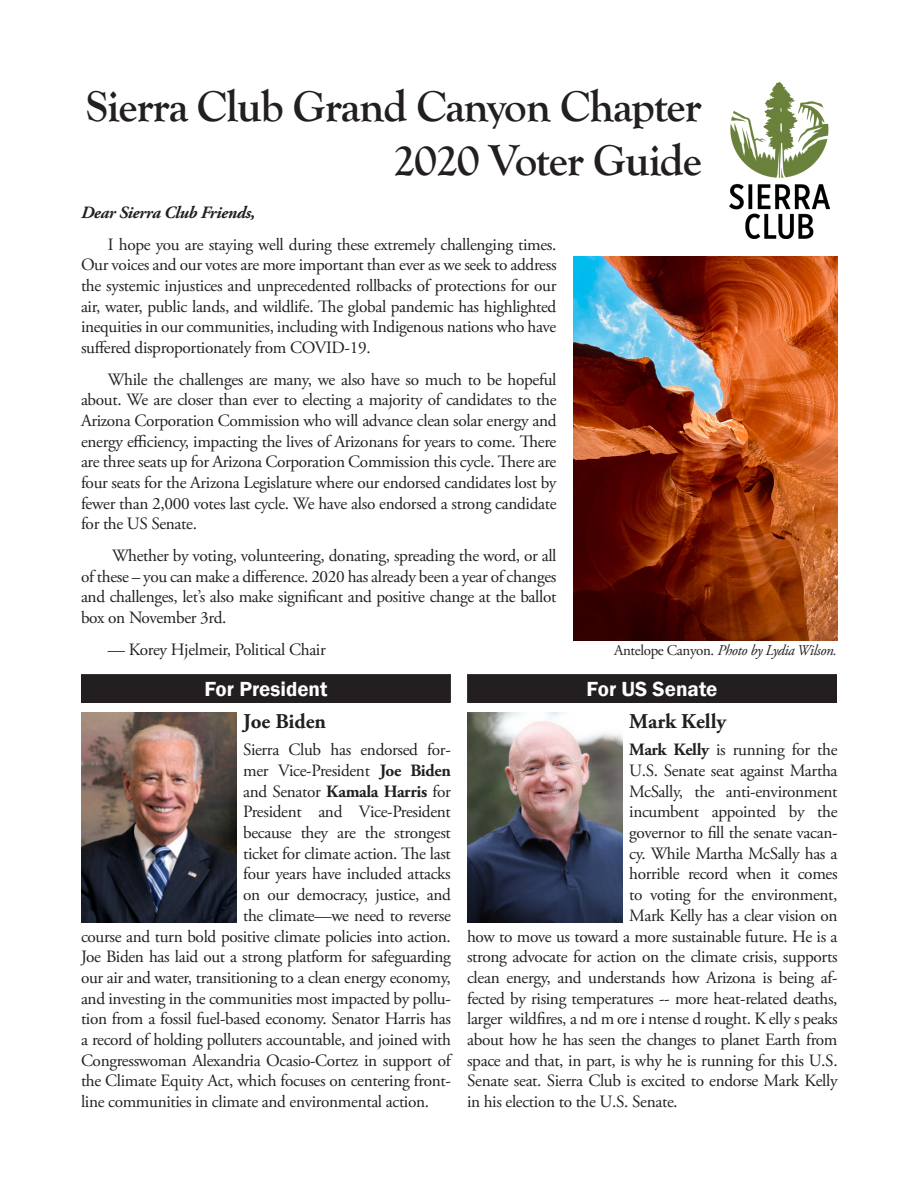
<style>
.page{position:relative;width:918px;height:1188px;background:#fff}
.page>*{position:absolute;margin:0;border:0;box-sizing:border-box;transform-origin:0 0}
.t1{font:700 45px "Goudy Old Style T";letter-spacing:-.025em;color:#231f20}
.t2{font:600 21px "Franklin Gothic";color:#fff}
.t3{font:700 21px "Adobe Garamond Pro";color:#231f20}
.t4{font:17.25px/20.7px "Adobe Garamond Pro";letter-spacing:-.02em;color:#231f20;text-align:justify}
.t5{font:italic 700 17.25px "Adobe Garamond Pro";letter-spacing:-.02em;color:#231f20}
.t6{font:italic 15px "Adobe Garamond Pro";letter-spacing:-.025em;color:#231f20}
.s1{font-style:normal}
.s2{font-weight:700}
.s3{font-family:"Minion Pro"}
</style>
<div class="page">
<img style="left:573px;top:256px;width:264px;height:384px">
<img style="left:729px;top:82px;width:100px;height:157px">
<div style="left:468px;top:675px;width:368px;height:27px;background:#231f20"></div>
<div style="left:467px;top:674px;width:370px;height:29px;border:2px solid #231f20"></div>
<img style="left:467px;top:713px;width:155px;height:209px">
<div style="left:82px;top:675px;width:368px;height:27px;background:#231f20"></div>
<div style="left:81px;top:674px;width:370px;height:29px;border:2px solid #231f20"></div>
<img style="left:81px;top:713px;width:155px;height:209px">
<p class="t1" style="left:86px;top:81px;width:617px">Sierra Club Grand Canyon Chapter</p>
<p class="t1" style="left:393px;top:135px;width:310px">2020 Voter Guide</p>
<p class="t5" style="left:81px;top:203px;width:176px">Dear Sierra Club Friends,</p>
<p class="t4" style="left:81px;top:234px;width:477px;text-indent:27px">I hope you are staying well during these extremely challenging times.<br>Our voices and our votes are more important than ever as we seek to address the systemic injustices and unprecedented rollbacks of protections for our air, water, public lands, and wildlife. The global pandemic has highlighted inequities in our communities, including with Indigenous nations who have suffered disproportionately from COVID-19.</p>
<p class="t4" style="left:81px;top:369px;width:477px;text-indent:27px">While the challenges are many, we also have so much to be hopeful about. We are closer than ever to electing a majority of candidates to the Arizona Corporation Commission who will advance clean solar energy and energy efficiency, impacting the lives of Arizonans for years to come. There are three seats up for Arizona Corporation Commission this cycle. There are four seats for the Arizona Legislature where our endorsed candidates lost by fewer than 2,000 votes last cycle. We have also endorsed a strong candidate for the US Senate.</p>
<p class="t4" style="left:81px;top:546px;width:477px;text-indent:31px">Whether by voting, volunteering, donating, spreading the word, or all of these – you can make a difference. 2020 has already been a year of changes and challenges, let’s also make significant and positive change at the ballot box on November 3rd.</p>
<p class="t4" style="left:108px;top:639px;width:219px">— Korey Hjelmeir, Political Chair</p>
<p class="t6" style="left:614px;top:641px;width:224px"><span class="s1">Antelope Canyon.</span> Photo by Lydia Wilson.</p>
<p class="t2" style="left:204px;top:676px;width:125px">For President</p>
<p class="t3" style="left:243px;top:709px;width:84px">Joe Biden</p>
<p class="t4" style="left:243px;top:740px;width:209px">Sierra Club has endorsed for-</p>
<p class="t4" style="left:243px;top:761px;width:209px">mer Vice-President <span class="s2">Joe Biden</span></p>
<p class="t4" style="left:243px;top:781px;width:209px">and Senator <span class="s2">Kamala Harris</span> for</p>
<p class="t4" style="left:243px;top:802px;width:209px">President and Vice-President</p>
<p class="t4" style="left:243px;top:823px;width:209px">because they are the strongest</p>
<p class="t4" style="left:243px;top:844px;width:209px">ticket for climate action. The last</p>
<p class="t4" style="left:243px;top:864px;width:209px">four years have included attacks</p>
<p class="t4" style="left:243px;top:885px;width:209px">on our democracy, justice, and</p>
<p class="t4" style="left:243px;top:906px;width:209px">the climate—we need to reverse</p>
<p class="t4" style="left:81px;top:926px;width:371px">course and turn bold positive climate policies into action.</p>
<p class="t4" style="left:81px;top:947px;width:371px">Joe Biden has laid out a strong platform for safeguarding</p>
<p class="t4" style="left:81px;top:968px;width:371px">our air and water, transitioning to a clean energy economy,</p>
<p class="t4" style="left:81px;top:988px;width:371px">and investing in the communities most impacted by pollu-</p>
<p class="t4" style="left:81px;top:1009px;width:371px">tion from a fossil fuel-based economy. Senator Harris has</p>
<p class="t4" style="left:81px;top:1030px;width:371px">a record of holding polluters accountable, and joined with</p>
<p class="t4" style="left:81px;top:1051px;width:371px">Congresswoman Alexandria Ocasio-Cortez in support of</p>
<p class="t4" style="left:81px;top:1071px;width:371px">the Climate Equity Act, which focuses on centering front-</p>
<p class="t4" style="left:81px;top:1092px;width:350px">line communities in climate and environmental action.</p>
<p class="t2" style="left:587px;top:676px;width:132px">For US Senate</p>
<p class="t3" style="left:629px;top:709px;width:99px">Mark Kelly</p>
<p class="t4" style="left:629px;top:740px;width:210px"><span class="s2">Mark Kelly</span> is running for the</p>
<p class="t4" style="left:629px;top:761px;width:210px">U.S. Senate seat against Martha</p>
<p class="t4" style="left:629px;top:781px;width:210px">McSally, the anti-environment</p>
<p class="t4" style="left:629px;top:802px;width:210px">incumbent appointed by the</p>
<p class="t4" style="left:629px;top:823px;width:210px">governor to fill the senate vacan-</p>
<p class="t4" style="left:629px;top:844px;width:210px">cy. While Martha McSally has a</p>
<p class="t4" style="left:629px;top:864px;width:210px">horrible record when it comes</p>
<p class="t4" style="left:629px;top:885px;width:210px">to voting for the environment,</p>
<p class="t4" style="left:629px;top:906px;width:210px">Mark Kelly has a clear vision on</p>
<p class="t4" style="left:467px;top:926px;width:372px">how to move us toward a more sustainable future. He is a</p>
<p class="t4" style="left:467px;top:947px;width:372px">strong advocate for action on the climate crisis, supports</p>
<p class="t4" style="left:467px;top:968px;width:372px">clean energy, and understands how Arizona is being af-</p>
<p class="t4" style="left:467px;top:988px;width:372px">fected by rising temperatures -- more heat-related deaths,</p>
<p class="t4" style="left:467px;top:1009px;width:372px">larger wildfires, a nd m ore i ntense d rought. K elly s peaks</p>
<p class="t4" style="left:467px;top:1030px;width:372px">about how he has seen the changes to planet Earth from</p>
<p class="t4" style="left:467px;top:1051px;width:372px">space and that, in part, is why he is running for this U.S.</p>
<p class="t4" style="left:467px;top:1071px;width:372px">Senate seat. Sierra Club is excited to endorse Mark Kelly</p>
<p class="t4" style="left:467px;top:1092px;width:212px">in his election to the U.S. Senate<span class="s3">.</span></p>
</div>
